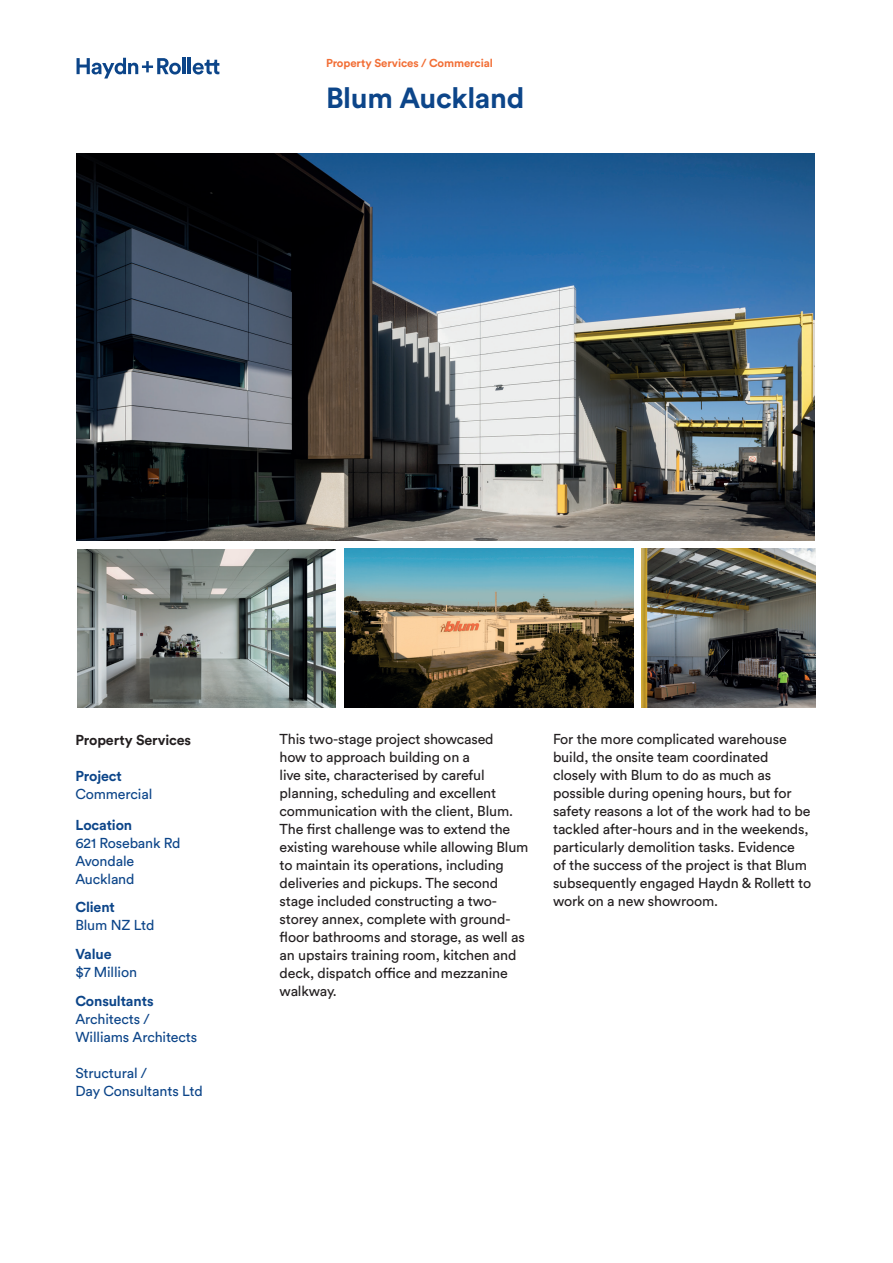
<style>
.page{position:relative;width:893px;height:1263px;background:#fff}
.page>*{position:absolute;margin:0;border:0;box-sizing:border-box;transform-origin:0 0}
.t1{font:700 28.8px "Circular Pro";letter-spacing:-.01em;color:#0c4589}
.t2{font:14.25px/18px "Circular Pro";letter-spacing:-.01em;color:#231f20}
.t3{font:14.25px/18px "Circular Pro";letter-spacing:-.01em;color:#0c4589}
.t4{font:700 14.25px "Circular Pro";letter-spacing:-.01em;color:#0c4589}
.t5{font:700 14.25px "Circular Pro";letter-spacing:-.01em;color:#231f20}
.t6{font:700 11.4px "Circular Pro";letter-spacing:-.01em;color:#f26e35}
</style>
<div class="page">
<img style="left:77px;top:153px;width:738px;height:388px">
<svg style="left:77px;top:58px;width:104px;height:21px"></svg>
<hr style="left:183px;top:58px;width:3px;height:16px;background:#0c4589">
<hr style="left:188px;top:58px;width:3px;height:16px;background:#0c4589">
<svg style="left:193px;top:60px;width:26px;height:15px"></svg>
<img style="left:78px;top:549px;width:258px;height:159px">
<img style="left:641px;top:549px;width:174px;height:158px">
<img style="left:344px;top:549px;width:289px;height:158px">
<p class="t6" style="left:326px;top:55px;width:168px">Property Services / Commercial</p>
<h1 class="t1" style="left:326px;top:78px;width:200px">Blum Auckland</h1>
<p class="t5" style="left:75px;top:730px;width:117px">Property Services</p>
<p class="t4" style="left:75px;top:766px;width:48px">Project</p>
<p class="t3" style="left:75px;top:784px;width:78px">Commercial</p>
<p class="t4" style="left:75px;top:815px;width:58px">Location</p>
<p class="t3" style="left:75px;top:833px;width:107px">621 Rosebank Rd<br>Avondale<br>Auckland</p>
<p class="t4" style="left:75px;top:897px;width:41px">Client</p>
<p class="t3" style="left:75px;top:916px;width:80px">Blum NZ Ltd</p>
<p class="t4" style="left:75px;top:944px;width:38px">Value</p>
<p class="t3" style="left:75px;top:962px;width:63px">$7 Million</p>
<p class="t4" style="left:75px;top:991px;width:80px">Consultants</p>
<p class="t3" style="left:75px;top:1009px;width:123px">Architects /<br>Williams Architects</p>
<p class="t3" style="left:75px;top:1063px;width:129px">Structural /<br>Day Consultants Ltd</p>
<p class="t2" style="left:280px;top:729px;width:250px">This two-stage project showcased<br>how to approach building on a<br>live site, characterised by careful planning, scheduling and excellent communication with the client, Blum.<br>The first challenge was to extend the existing warehouse while allowing Blum to maintain its operations, including deliveries and pickups. The second stage included constructing a two&shy;storey annex, complete with ground&shy;floor bathrooms and storage, as well as an upstairs training room, kitchen and deck, dispatch office and mezzanine walkway.</p>
<p class="t2" style="left:553px;top:729px;width:260px">For the more complicated warehouse build, the onsite team coordinated closely with Blum to do as much as possible during opening hours, but for safety reasons a lot of the work had to be tackled after-hours and in the weekends, particularly demolition tasks. Evidence of the success of the project is that Blum subsequently engaged Haydn &amp; Rollett to work on a new showroom.</p>
</div>
